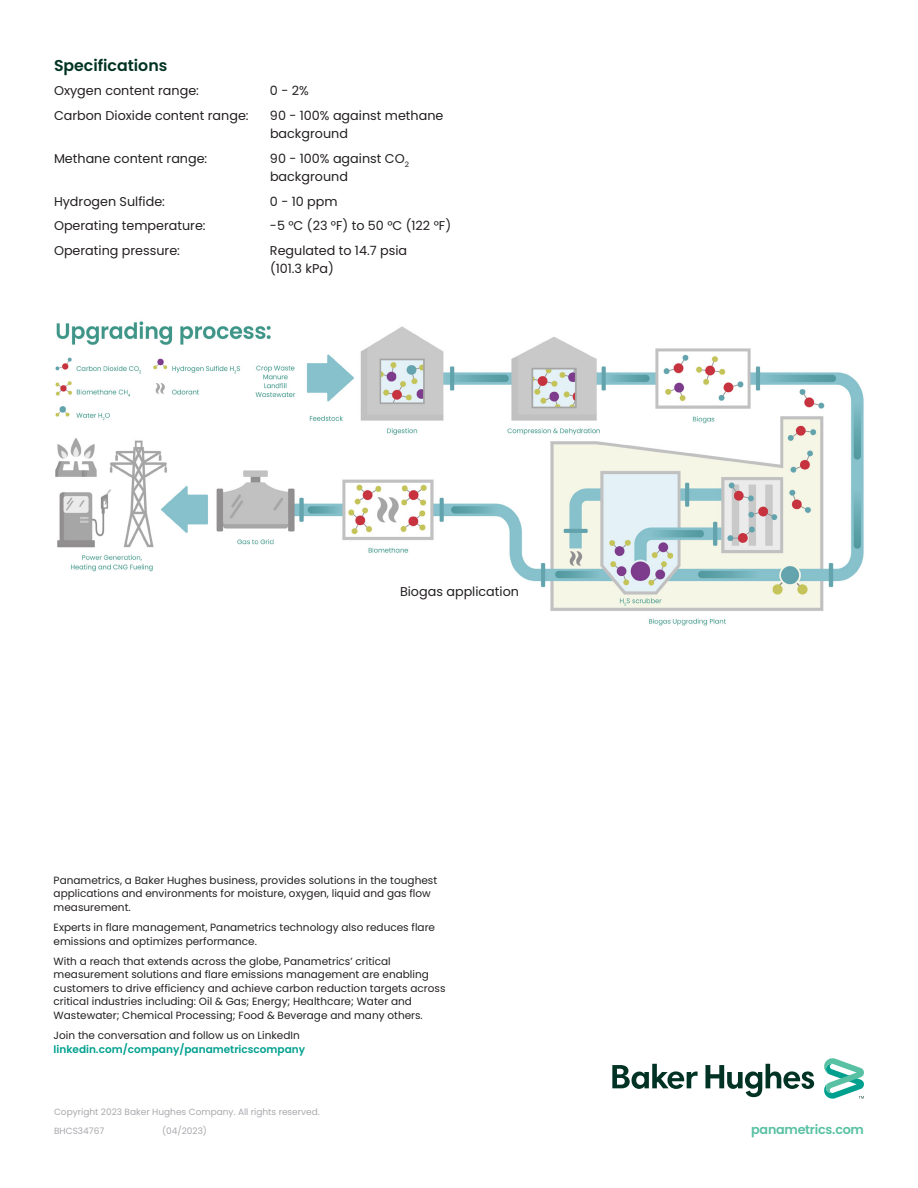
<style>
.page{position:relative;width:918px;height:1188px;background:#fff}
.page>*{position:absolute;margin:0;border:0;box-sizing:border-box;transform-origin:0 0}
._10_5pt-body_subhead{font:600 15.75px "Poppins";color:#003323}
._8_5pt-bullet{font:12.75px/18px "Poppins";color:#231f20}
._8_5pt-body_text{font:12.75px "Poppins";color:#231f20}
._8_5pt-body_text-2{font:600 12.75px "Poppins";letter-spacing:-.02em;color:#59c1a3}
._8_5pt-body_text-3{font:10.5px/13.5px "Poppins";color:#231f20}
._6pt-legal_footnote{font:9px "Poppins";color:#a8a9ad}
.s1{font-weight:600;color:#00a08f}
</style>
<div class="page">
<img style="left:55px;top:321px;width:809px;height:305px">
<svg style="left:612px;top:1058px;width:252px;height:41px"></svg>
<p class="_10_5pt-body_subhead" style="left:54px;top:56px;width:115px">Specifications</p>
<p class="_8_5pt-bullet" style="left:54px;top:82px;width:146px">Oxygen content range:</p>
<p class="_8_5pt-bullet" style="left:270px;top:82px;width:40px">0 - 2%</p>
<p class="_8_5pt-bullet" style="left:54px;top:107px;width:196px">Carbon Dioxide content range:</p>
<p class="_8_5pt-bullet" style="left:270px;top:107px;width:175px">90 - 100% against methane background</p>
<p class="_8_5pt-bullet" style="left:54px;top:149px;width:155px">Methane content range:</p>
<p class="_8_5pt-bullet" style="left:270px;top:149px;width:141px">90 - 100% against CO<sub>2 </sub>background</p>
<p class="_8_5pt-bullet" style="left:54px;top:192px;width:112px">Hydrogen Sulfide:</p>
<p class="_8_5pt-bullet" style="left:270px;top:192px;width:69px">0 - 10 ppm</p>
<p class="_8_5pt-bullet" style="left:54px;top:217px;width:153px">Operating temperature:</p>
<p class="_8_5pt-bullet" style="left:270px;top:217px;width:183px">-5 °C (23 °F) to 50 °C (122 °F)</p>
<p class="_8_5pt-bullet" style="left:54px;top:242px;width:128px">Operating pressure:</p>
<p class="_8_5pt-bullet" style="left:270px;top:242px;width:139px">Regulated to 14.7 psia (101.3 kPa)</p>
<p class="_8_5pt-body_text" style="left:400px;top:584px;width:120px">Biogas application</p>
<p class="_8_5pt-body_text-3" style="left:54px;top:874px;width:385px">Panametrics, a Baker Hughes business, provides solutions in the toughest applications and environments for moisture, oxygen, liquid and gas flow measurement.</p>
<p class="_8_5pt-body_text-3" style="left:54px;top:921px;width:383px">Experts in flare management, Panametrics technology also reduces flare emissions and optimizes performance.</p>
<p class="_8_5pt-body_text-3" style="left:54px;top:955px;width:393px">With a reach that extends across the globe, Panametrics’ critical measurement solutions and flare emissions management are enabling customers to drive efficiency and achieve carbon reduction targets across critical industries including: Oil &amp; Gas; Energy; Healthcare; Water and Wastewater; Chemical Processing; Food &amp; Beverage and many others.</p>
<p class="_8_5pt-body_text-3" style="left:54px;top:1029px;width:253px">Join the conversation and follow us on LinkedIn <span class="s1">linkedin.com/company/panametricscompany</span></p>
<p class="_6pt-legal_footnote" style="left:54px;top:1107px;width:267px">Copyright 2023 Baker Hughes Company. All rights reserved.</p>
<p class="_6pt-legal_footnote" style="left:54px;top:1126px;width:52px">BHCS34767</p>
<p class="_6pt-legal_footnote" style="left:162px;top:1126px;width:47px">(04/2023)</p>
<p class="_8_5pt-body_text-2" style="left:751px;top:1122px;width:114px">panametrics.com</p>
</div>
